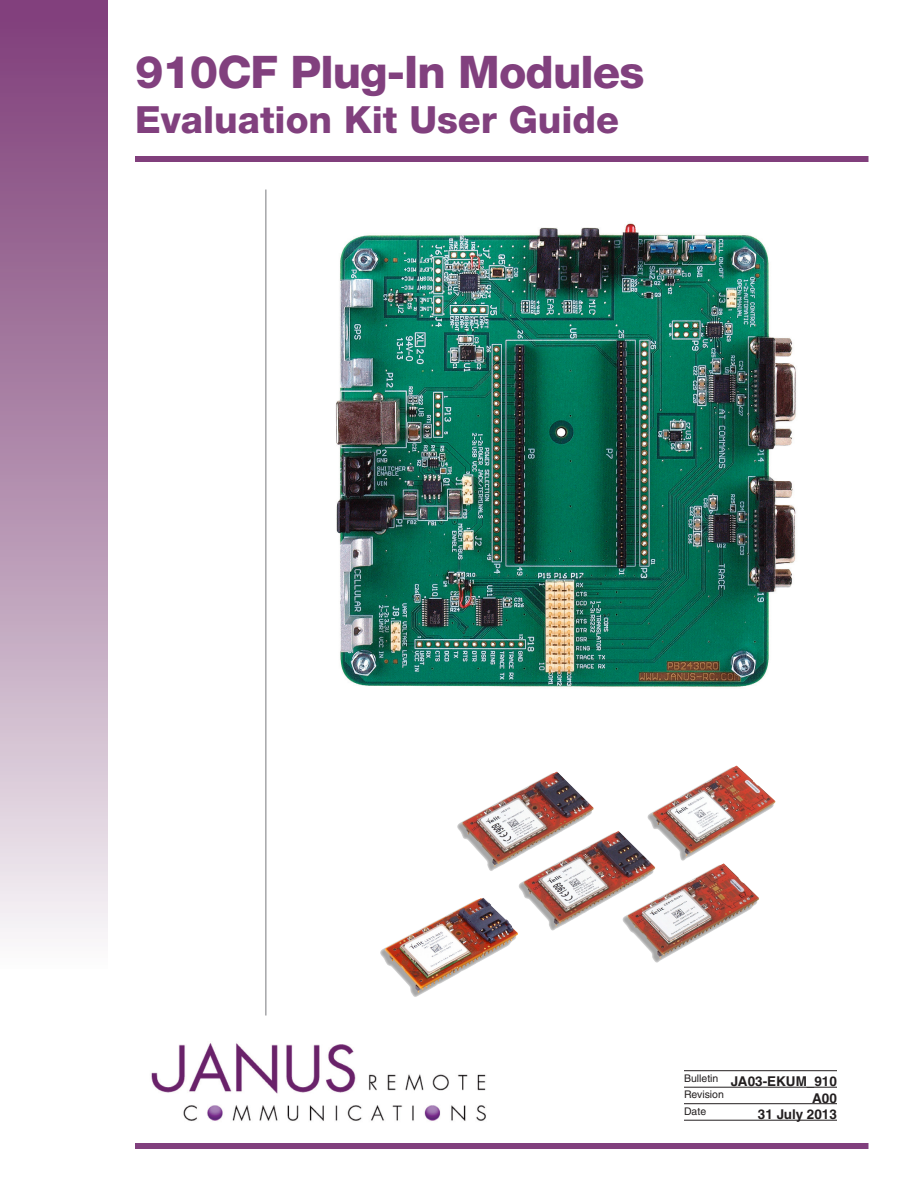
<style>
.page{position:relative;width:918px;height:1188px;background:#fff}
.page>*{position:absolute;margin:0;border:0;box-sizing:border-box;transform-origin:0 0}
.Subhead_1{font:800 45px "Helvetica Neue";letter-spacing:-.02em;color:#81407e}
.Subhead_1-2{font:800 37.5px "Helvetica Neue";color:#81407e}
.ID_2{font:700 13.5px "Helvetica";color:#231f20}
.ID_1{font:10.5px "Helvetica";color:#231f20}
</style>
<div class="page">
<img style="left:0;top:0;width:108px;height:939px">
<div style="left:135px;top:156px;width:733px;height:6px;background:#813f7c"></div>
<div style="left:135px;top:1143px;width:733px;height:6px;background:#81407e"></div>
<hr style="left:266px;top:190px;width:1px;height:826px;background:#787a7d">
<img style="left:151px;top:1043px;width:335px;height:78px">
<hr style="left:684px;top:1070px;width:153px;height:1px;background:#231f20">
<hr style="left:684px;top:1087px;width:153px;height:1px;background:#231f20">
<hr style="left:684px;top:1103px;width:153px;height:1px;background:#231f20">
<hr style="left:684px;top:1120px;width:153px;height:1px;background:#231f20">
<img style="left:336px;top:223px;width:460px;height:464px">
<img style="left:380px;top:765px;width:396px;height:232px">
<p class="Subhead_1" style="left:135px;top:46px;width:511px">910CF Plug-In Modules</p>
<p class="Subhead_1-2" style="left:135px;top:98px;width:486px">Evaluation Kit User Guide</p>
<p class="ID_1" style="left:684px;top:1072px;width:36px">Bulletin</p>
<p class="ID_2" style="left:731px;top:1073px;width:108px">JA03-EKUM_910</p>
<p class="ID_1" style="left:684px;top:1088px;width:41px">Revision</p>
<p class="ID_2" style="left:812px;top:1090px;width:26px">A00</p>
<p class="ID_1" style="left:684px;top:1105px;width:24px">Date</p>
<p class="ID_2" style="left:758px;top:1106px;width:81px">31 July 2013</p>
</div>
